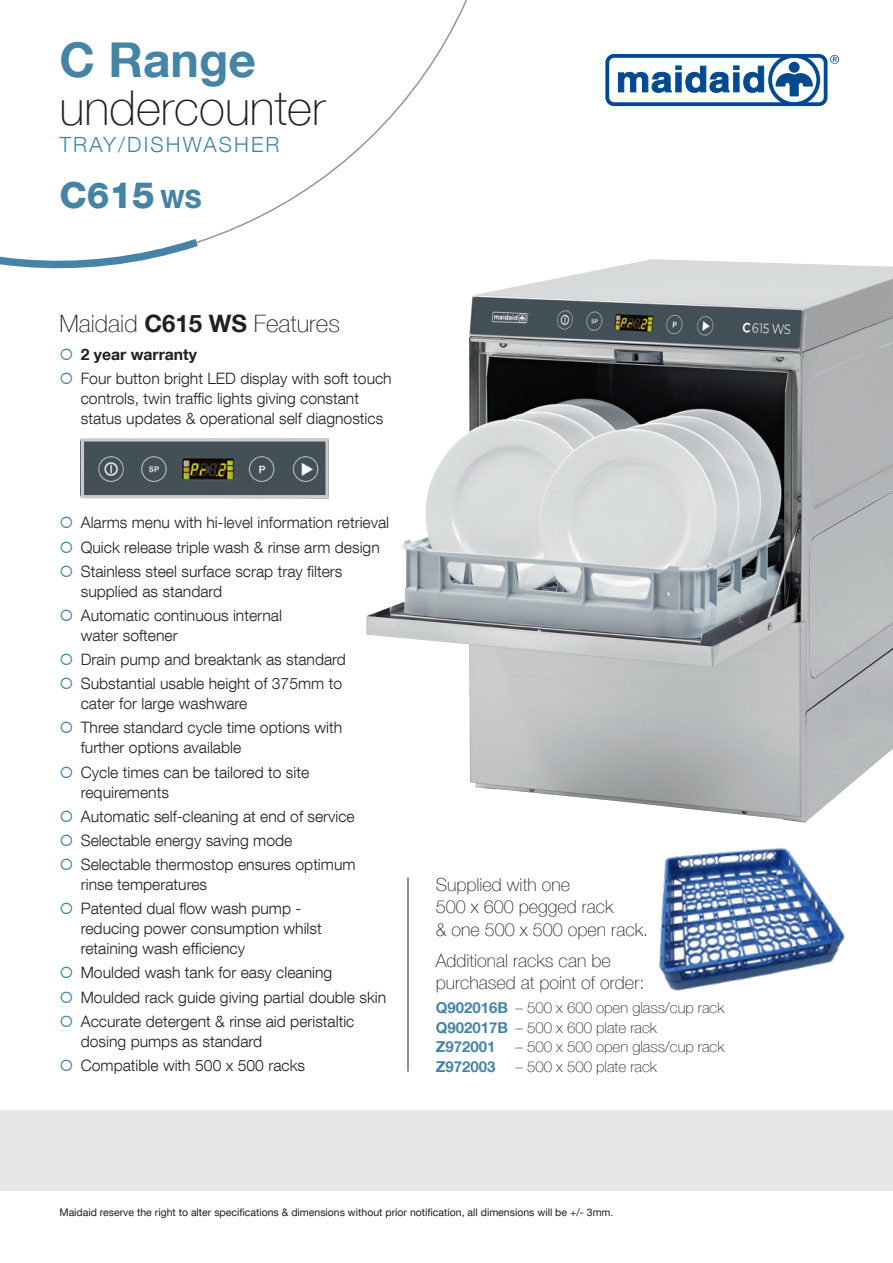
<style>
.page{position:relative;width:893px;height:1263px;background:#fff}
.page>*{position:absolute;margin:0;border:0;box-sizing:border-box;transform-origin:0 0}
.Main_Page_Sub_Heads{font:100 48px "Helvetica Neue LT Com";color:#231f20}
.Range_Main_Page_Head{font:700 48px "Helvetica Neue LT Com";color:#4584a4}
.Range_Main_Page_Head-2{font:800 36px "Helvetica Neue LT Com";color:#4584a4}
.TECH_Heads{font:100 24px "Helvetica Neue LT Com";color:#231f20}
.Main_Page_Sub-Sub_He{font:300 21px "Helvetica Neue LT Com";letter-spacing:.1em;color:#4584a4}
.TECH_Heads-2{font:100 18px/22.5px "Helvetica Neue LT Com";color:#231f20}
.t1{font:300 15.75px/20px "Helvetica Neue LT Com";color:#231f20}
.t2{font:700 15.75px "Helvetica Neue LT Com";color:#231f20}
.TECH_Heads-3{font:100 15px "Helvetica Neue LT Com";color:#231f20}
.TECH_Heads-4{font:700 15px "Helvetica Neue LT Com";color:#4584a4}
.t3{font:10.5px "Helvetica Neue LT Com";color:#231f20}
.s1{font-size:25.2px}
.s2{font-weight:700}
.s3{font-weight:700;color:#4584a4}
</style>
<div class="page">
<div style="left:0;top:1110px;width:893px;height:81px;background:#e6e7e9"></div>
<svg style="left:206px;top:0;width:261px;height:240px"></svg>
<svg style="left:0;top:238px;width:206px;height:31px"></svg>
<div style="left:605px;top:54px;width:222px;height:52px;border:4px solid #014990;border-radius:7px"></div>
<div style="left:768px;top:54px;width:52px;height:52px;border:4px solid #014990;border-radius:50%"></div>
<svg style="left:775px;top:62px;width:38px;height:34px"></svg>
<svg style="left:830px;top:55px;width:9px;height:9px"></svg>
<svg style="left:617px;top:65px;width:148px;height:28px"></svg>
<img style="left:85px;top:442px;width:240px;height:52px">
<div style="left:81px;top:438px;width:248px;height:60px;border:3px solid #cacbcc"></div>
<hr style="left:408px;top:877px;width:1px;height:194px;background:#231f20">
<img style="left:659px;top:847px;width:186px;height:144px">
<img style="left:366px;top:259px;width:527px;height:564px">
<p class="Range_Main_Page_Head" style="left:60px;top:29px;width:198px">C Range</p>
<p class="Main_Page_Sub_Heads" style="left:60px;top:79px;width:267px">undercounter</p>
<p class="Main_Page_Sub-Sub_He" style="left:60px;top:131px;width:222px">TRAY/DISHWASHER</p>
<p class="Range_Main_Page_Head-2" style="left:60px;top:174px;width:144px">C615 <span class="s1">ws</span></p>
<p class="TECH_Heads" style="left:60px;top:309px;width:282px">Maidaid <span class="s2">C615 WS</span> Features</p>
<p class="t2" style="left:81px;top:345px;width:118px">2 year warranty</p>
<p class="t1" style="left:81px;top:369px;width:312px">Four button bright LED display with soft touch controls, twin traffic lights giving constant status updates &amp; operational self diagnostics</p>
<p class="t1" style="left:81px;top:512px;width:310px">Alarms menu with hi-level information retrieval</p>
<p class="t1" style="left:81px;top:537px;width:301px">Quick release triple wash &amp; rinse arm design</p>
<p class="t1" style="left:81px;top:561px;width:263px">Stainless steel surface scrap tray filters supplied as standard</p>
<p class="t1" style="left:81px;top:605px;width:203px">Automatic continuous internal water softener</p>
<p class="t1" style="left:81px;top:649px;width:267px">Drain pump and breaktank as standard</p>
<p class="t1" style="left:81px;top:673px;width:263px">Substantial usable height of 375mm to cater for large washware</p>
<p class="t1" style="left:81px;top:717px;width:263px">Three standard cycle time options with further options available</p>
<p class="t1" style="left:81px;top:762px;width:230px">Cycle times can be tailored to site requirements</p>
<p class="t1" style="left:81px;top:806px;width:275px">Automatic self-cleaning at end of service</p>
<p class="t1" style="left:81px;top:830px;width:213px">Selectable energy saving mode</p>
<p class="t1" style="left:81px;top:854px;width:276px">Selectable thermostop ensures optimum rinse temperatures</p>
<p class="t1" style="left:81px;top:898px;width:242px">Patented dual flow wash pump - reducing power consumption whilst retaining wash efficiency</p>
<p class="t1" style="left:81px;top:962px;width:253px">Moulded wash tank for easy cleaning</p>
<p class="t1" style="left:81px;top:987px;width:307px">Moulded rack guide giving partial double skin</p>
<p class="t1" style="left:81px;top:1011px;width:275px">Accurate detergent &amp; rinse aid peristaltic dosing pumps as standard</p>
<p class="t1" style="left:81px;top:1055px;width:226px">Compatible with 500 x 500 racks</p>
<p class="TECH_Heads-2" style="left:436px;top:873px;width:214px">Supplied with one<br>500 x 600 pegged rack<br>&amp; one 500 x 500 open rack.</p>
<p class="TECH_Heads-2" style="left:436px;top:949px;width:210px">Additional racks can be purchased at point of order:</p>
<p class="TECH_Heads-3" style="left:436px;top:999px;width:290px"><span class="s3">Q902016B</span> – 500 x 600 open glass/cup rack</p>
<p class="TECH_Heads-3" style="left:436px;top:1018px;width:222px"><span class="s3">Q902017B</span> – 500 x 600 plate rack</p>
<p class="TECH_Heads-4" style="left:436px;top:1037px;width:61px">Z972001</p>
<p class="TECH_Heads-3" style="left:515px;top:1038px;width:210px">– 500 x 500 open glass/cup rack</p>
<p class="TECH_Heads-4" style="left:436px;top:1057px;width:61px">Z972003</p>
<p class="TECH_Heads-3" style="left:515px;top:1057px;width:143px">– 500 x 500 plate rack</p>
<p class="t3" style="left:60px;top:1206px;width:555px">Maidaid reserve the right to alter specifications &amp; dimensions without prior notification, all dimensions will be +/- 3mm.</p>
</div>
